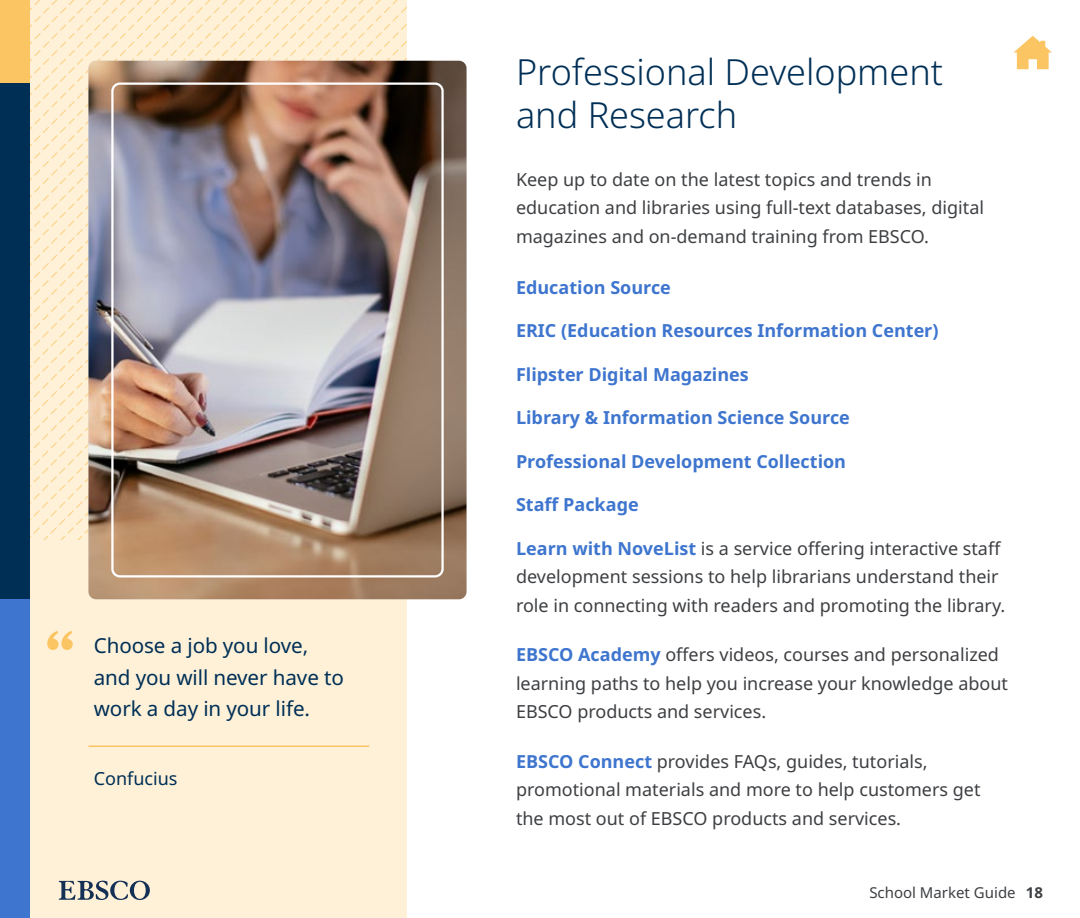
<style>
.page{position:relative;width:1080px;height:918px;background:#fff}
.page>*{position:absolute;margin:0;border:0;box-sizing:border-box;transform-origin:0 0}
.H1{font:300 36px/43.5px "Noto Sans";color:#002f56}
.H1-2{font:20.7px/31.5px "Noto Sans";letter-spacing:-.005em;color:#002f56}
.H1-3{font:18px/28.5px "Noto Sans";color:#3d3f42}
.t1{font:700 18px "Noto Sans";color:#3e75ce}
.H1-4{font:18px "Noto Sans";color:#002f56}
.t2{font:15px "Noto Sans";color:#3d3f42}
.s1{font-weight:700;color:#3e75ce}
.s2{font-weight:700}
</style>
<div class="page">
<div style="left:0;top:0;width:406px;height:918px;background:#fef1d8"></div>
<svg style="left:236px;top:45px;width:170px;height:16px"></svg>
<svg style="left:1014px;top:36px;width:38px;height:33px"></svg>
<div style="left:0;top:82px;width:30px;height:517px;background:#002f56"></div>
<div style="left:0;top:0;width:30px;height:82px;background:#fbc563"></div>
<div style="left:0;top:599px;width:30px;height:319px;background:#3e75cf"></div>
<svg style="left:59px;top:881px;width:91px;height:19px"></svg>
<img style="left:88px;top:61px;width:378px;height:538px">
<div style="left:111px;top:82px;width:333px;height:496px;border:2px solid #fff;border-radius:8px"></div>
<svg style="left:47px;top:631px;width:26px;height:19px"></svg>
<hr style="left:88px;top:746px;width:281px;height:1px;background:#fbc563">
<p class="H1-2" style="left:94px;top:630px;width:252px">Choose a job you love, and you will never have to work a day in your life.</p>
<p class="H1-4" style="left:94px;top:765px;width:85px">Confucius</p>
<p class="H1" style="left:516px;top:51px;width:429px">Professional Development and Research</p>
<p class="H1-3" style="left:516px;top:165px;width:470px">Keep up to date on the latest topics and trends in education and libraries using full-text databases, digital magazines and on-demand training from EBSCO.</p>
<p class="t1" style="left:516px;top:274px;width:156px">Education Source</p>
<p class="t1" style="left:516px;top:318px;width:424px">ERIC (Education Resources Information Center)</p>
<p class="t1" style="left:516px;top:361px;width:234px">Flipster Digital Magazines</p>
<p class="t1" style="left:516px;top:405px;width:335px">Library &amp; Information Science Source</p>
<p class="t1" style="left:516px;top:448px;width:332px">Professional Development Collection</p>
<p class="t1" style="left:516px;top:492px;width:124px">Staff Package</p>
<p class="H1-3" style="left:516px;top:534px;width:491px"><span class="s1">Learn with NoveList</span> is a service offering interactive staff development sessions to help librarians understand their role in connecting with readers and promoting the library.</p>
<p class="H1-3" style="left:516px;top:641px;width:494px"><span class="s1">EBSCO Academy</span> offers videos, courses and personalized learning paths to help you increase your knowledge about<br>EBSCO products and services.</p>
<p class="H1-3" style="left:516px;top:747px;width:466px"><span class="s1">EBSCO Connect</span> provides FAQs, guides, tutorials, promotional materials and more to help customers get the most out of EBSCO products and services.</p>
<p class="t2" style="left:869px;top:882px;width:175px">School Market Guide <span class="s2">18</span></p>
</div>
